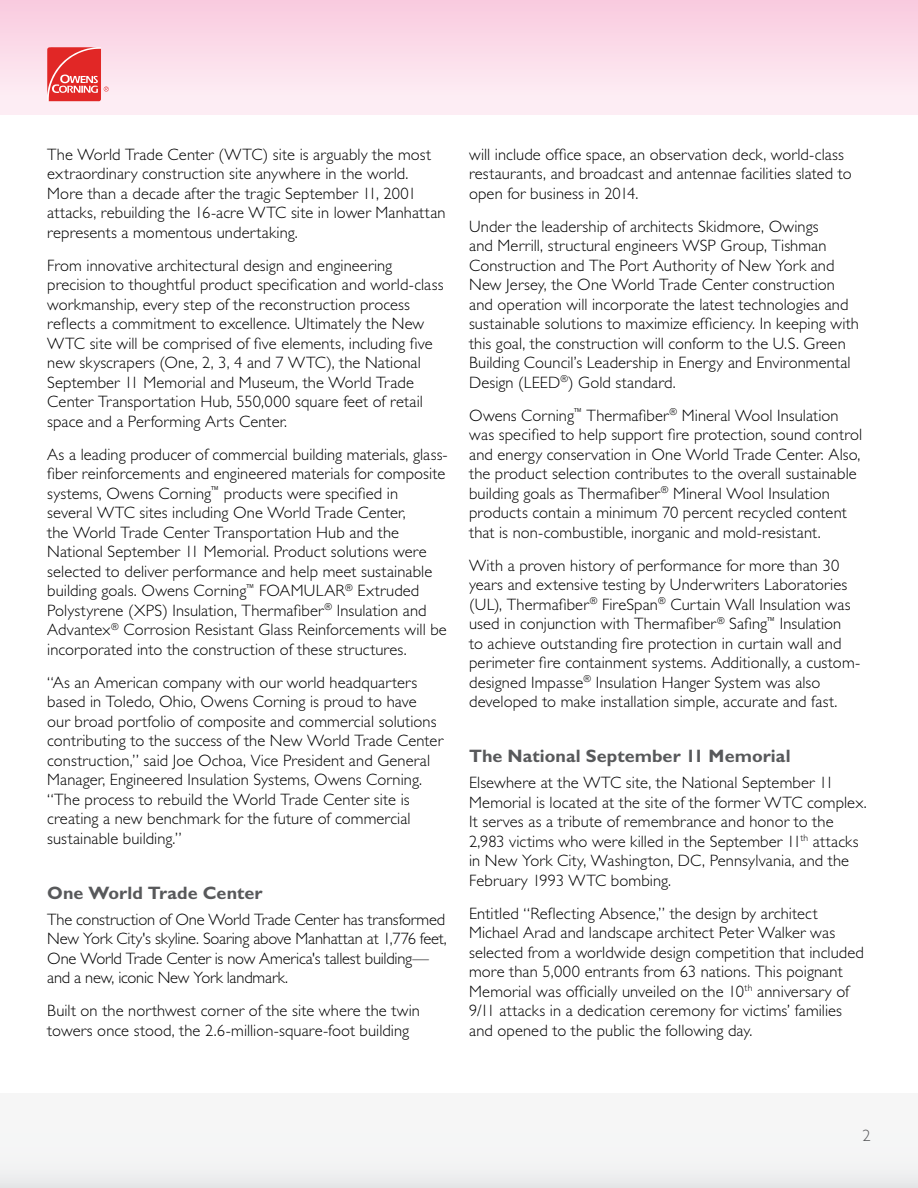
<style>
.page{position:relative;width:918px;height:1188px;background:#fff}
.page>*{position:absolute;margin:0;border:0;box-sizing:border-box;transform-origin:0 0}
.t1{font:700 18px "Gill Sans Std";letter-spacing:.005em;color:#58595b}
.t2{font:300 16.5px/19.5px "Gill Sans Std";letter-spacing:.005em;color:#000}
.t3{font:300 16.5px/19.5px "Gill Sans Std";letter-spacing:-.015em;color:#000}
.t4{font:300 16.5px "Gill Sans Std";color:#58595b}
</style>
<div class="page">
<div style="left:0;top:1094px;width:918px;height:94px;background:#f5f6f6"></div>
<div style="left:0;top:0;width:918px;height:115px;background:linear-gradient(to bottom,#f9cbdf,#fef2f7)"></div>
<svg style="left:47px;top:47px;width:62px;height:54px;background:#e85d5e"></svg>
<p class="t2" style="left:47px;top:145px;width:400px">The World Trade Center (WTC) site is arguably the most extraordinary construction site anywhere in the world.<br>More than a decade after the tragic September 11, 2001 attacks, rebuilding the 16-acre WTC site in lower Manhattan represents a momentous undertaking.</p>
<p class="t2" style="left:47px;top:256px;width:398px">From innovative architectural design and engineering precision to thoughtful product specification and world-class workmanship, every step of the reconstruction process reflects a commitment to excellence. Ultimately the New WTC site will be comprised of five elements, including five new skyscrapers (One, 2, 3, 4 and 7 WTC), the National September 11 Memorial and Museum, the World Trade Center Transportation Hub, 550,000 square feet of retail space and a Performing Arts Center.</p>
<p class="t2" style="left:47px;top:445px;width:402px">As a leading producer of commercial building materials, glass&shy;fiber reinforcements and engineered materials for composite systems, Owens Corning<sup>™</sup> products were specified in<br>several WTC sites including One World Trade Center,<br>the World Trade Center Transportation Hub and the National September 11 Memorial. Product solutions were selected to deliver performance and help meet sustainable building goals. Owens Corning<sup>™</sup> FOAMULAR<sup>®</sup> Extruded Polystyrene (XPS) Insulation, Thermafiber<sup>®</sup> Insulation and Advantex<sup>®</sup> Corrosion Resistant Glass Reinforcements will be incorporated into the construction of these structures.</p>
<p class="t2" style="left:47px;top:673px;width:397px">“As an American company with our world headquarters based in Toledo, Ohio, Owens Corning is proud to have our broad portfolio of composite and commercial solutions contributing to the success of the New World Trade Center construction,” said Joe Ochoa, Vice President and General Manager, Engineered Insulation Systems, Owens Corning. “The process to rebuild the World Trade Center site is creating a new benchmark for the future of commercial sustainable building.”</p>
<p class="t1" style="left:47px;top:882px;width:217px">One World Trade Center</p>
<p class="t3" style="left:47px;top:910px;width:401px">The construction of One World Trade Center has transformed New York City's skyline. Soaring above Manhattan at 1,776 feet, One World Trade Center is now America's tallest building— and a new, iconic New York landmark.</p>
<p class="t2" style="left:47px;top:1001px;width:374px">Built on the northwest corner of the site where the twin towers once stood, the 2.6-million-square-foot building</p>
<p class="t2" style="left:469px;top:145px;width:384px">will include office space, an observation deck, world-class restaurants, and broadcast and antennae facilities slated to open for business in 2014.</p>
<p class="t2" style="left:469px;top:217px;width:391px">Under the leadership of architects Skidmore, Owings<br>and Merrill, structural engineers WSP Group, Tishman Construction and The Port Authority of New York and New Jersey, the One World Trade Center construction and operation will incorporate the latest technologies and sustainable solutions to maximize efficiency. In keeping with this goal, the construction will conform to the U.S. Green Building Council’s Leadership in Energy and Environmental Design (LEED<sup>®</sup>) Gold standard.</p>
<p class="t2" style="left:469px;top:406px;width:395px">Owens Corning<sup>™</sup> Thermafiber<sup>®</sup> Mineral Wool Insulation was specified to help support fire protection, sound control and energy conservation in One World Trade Center. Also, the product selection contributes to the overall sustainable building goals as Thermafiber<sup>®</sup> Mineral Wool Insulation products contain a minimum 70 percent recycled content that is non-combustible, inorganic and mold-resistant.</p>
<p class="t2" style="left:469px;top:556px;width:393px">With a proven history of performance for more than 30 years and extensive testing by Underwriters Laboratories (UL), Thermafiber<sup>®</sup> FireSpan<sup>®</sup> Curtain Wall Insulation was used in conjunction with Thermafiber<sup>®</sup> Safing<sup>™</sup> Insulation<br>to achieve outstanding fire protection in curtain wall and perimeter fire containment systems. Additionally, a custom&shy;designed Impasse<sup>®</sup> Insulation Hanger System was also developed to make installation simple, accurate and fast.</p>
<p class="t1" style="left:469px;top:745px;width:323px">The National September 11 Memorial</p>
<p class="t2" style="left:469px;top:773px;width:399px">Elsewhere at the WTC site, the National September 11<br>Memorial is located at the site of the former WTC complex.<br>It serves as a tribute of remembrance and honor to the 2,983 victims who were killed in the September 11<sup>th</sup> attacks in New York City, Washington, DC, Pennsylvania, and the February 1993 WTC bombing.</p>
<p class="t2" style="left:469px;top:904px;width:396px">Entitled “Reflecting Absence,” the design by architect Michael Arad and landscape architect Peter Walker was selected from a worldwide design competition that included more than 5,000 entrants from 63 nations. This poignant Memorial was officially unveiled on the 10<sup>th</sup> anniversary of 9/11 attacks in a dedication ceremony for victims’ families and opened to the public the following day.</p>
<p class="t4" style="left:862px;top:1126px;width:10px">2</p>
</div>
